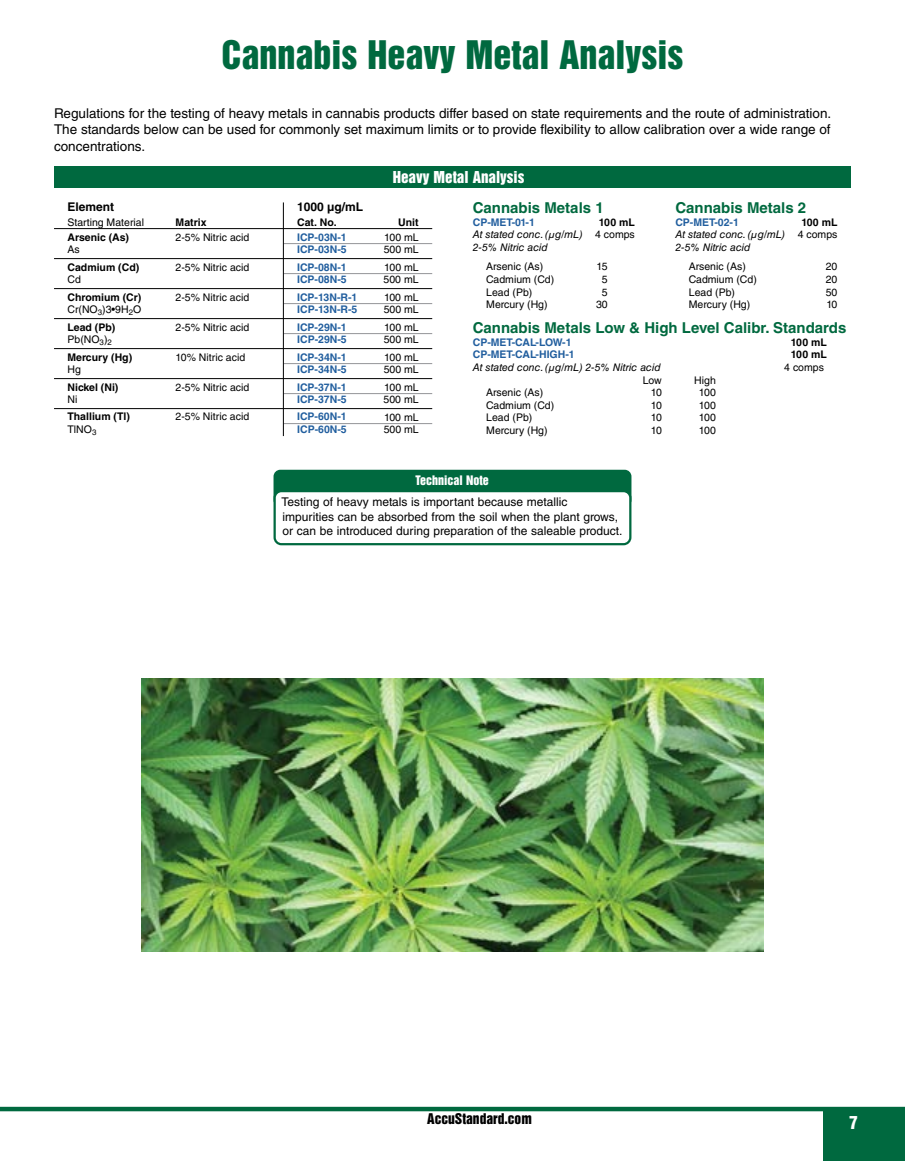
<style>
.page{position:relative;width:905px;height:1161px;background:#fff}
.page>*{position:absolute;margin:0;border:0;box-sizing:border-box;transform-origin:0 0}
.t1{font:36px "Helvetica Inserat LT Std";color:#00693f}
.t2{font:16.5px "Helvetica Inserat LT Std";color:#fff}
.t3{font:700 15px "Helvetica LT Std";color:#00693f}
.t4{font:15px "Helvetica Inserat LT Std";color:#fff}
.t5{font:13.5px/16.2px "Helvetica LT Std";color:#000;text-align:justify}
.t6{font:13.5px "Helvetica Inserat LT Std";color:#000}
.t7{font:12px/14.4px "Helvetica LT Std";color:#000}
.t8{font:700 12px "Helvetica LT Std";color:#000}
.t9{font:12px "Helvetica Inserat LT Std";color:#fff}
.t10{font:10.5px "Helvetica LT Std";color:#000}
.t11{font:700 10.5px "Helvetica LT Std";color:#215e9e}
.t12{font:italic 10.5px/12.6px "Helvetica LT Std";color:#000;text-align:justify}
.t13{font:700 10.5px "Helvetica LT Std";color:#000}
.s1{font-weight:700;font-style:normal}
.s2{font-style:normal}
</style>
<div class="page">
<hr style="left:0;top:1107px;width:904px;height:4px;background:#00693f">
<hr style="left:0;top:1107px;width:1px;height:54px;background:#00693f">
<div style="left:824px;top:1107px;width:80px;height:54px;background:#00693f"></div>
<hr style="left:54px;top:228px;width:378px;height:1px;background:#000">
<hr style="left:284px;top:243px;width:148px;height:1px;background:#939598">
<hr style="left:54px;top:258px;width:378px;height:1px;background:#000">
<hr style="left:284px;top:273px;width:148px;height:1px;background:#939598">
<hr style="left:54px;top:288px;width:378px;height:1px;background:#000">
<hr style="left:284px;top:303px;width:148px;height:1px;background:#939598">
<hr style="left:54px;top:318px;width:378px;height:1px;background:#000">
<hr style="left:284px;top:333px;width:148px;height:1px;background:#939598">
<hr style="left:54px;top:348px;width:378px;height:1px;background:#000">
<hr style="left:284px;top:363px;width:148px;height:1px;background:#939598">
<hr style="left:54px;top:378px;width:378px;height:1px;background:#000">
<hr style="left:284px;top:393px;width:148px;height:1px;background:#939598">
<hr style="left:54px;top:408px;width:378px;height:1px;background:#000">
<hr style="left:284px;top:423px;width:148px;height:1px;background:#939598">
<hr style="left:283px;top:202px;width:1px;height:234px;background:#000">
<div style="left:54px;top:166px;width:796px;height:22px;background:#00693f"></div>
<div style="left:273px;top:470px;width:358px;height:37px;background:#00693f;border-radius:7px"></div>
<div style="left:274px;top:491px;width:356px;height:53px;background:#fff;border-radius:7px"></div>
<div style="left:273px;top:490px;width:358px;height:55px;border:2px solid #00693f;border-radius:7px"></div>
<img style="left:142px;top:679px;width:621px;height:273px">
<h1 class="t1" style="left:221px;top:34px;width:463px">Cannabis Heavy Metal Analysis</h1>
<p class="t5" style="left:54px;top:105px;width:778px">Regulations for the testing of heavy metals in cannabis products differ based on state requirements and the route of administration.<br>The standards below can be used for commonly set maximum limits or to provide flexibility to allow calibration over a wide range of concentrations.</p>
<h3 class="t4" style="left:393px;top:168px;width:133px">Heavy Metal Analysis</h3>
<h3 class="t3" style="left:472px;top:199px;width:132px">Cannabis Metals 1</h3>
<p class="t11" style="left:472px;top:216px;width:64px">CP-MET-01-1</p>
<h3 class="t3" style="left:675px;top:199px;width:132px">Cannabis Metals 2</h3>
<p class="t11" style="left:675px;top:216px;width:65px">CP-MET-02-1</p>
<p class="t8" style="left:68px;top:200px;width:48px">Element</p>
<p class="t8" style="left:297px;top:200px;width:68px">1000 µg/mL</p>
<p class="t10" style="left:68px;top:216px;width:78px">Starting Material</p>
<p class="t13" style="left:176px;top:216px;width:32px">Matrix</p>
<p class="t13" style="left:297px;top:216px;width:41px">Cat. No.</p>
<p class="t13" style="left:398px;top:216px;width:22px">Unit</p>
<p class="t13" style="left:67px;top:231px;width:63px">Arsenic (As)</p>
<p class="t10" style="left:175px;top:231px;width:75px">2-5% Nitric acid</p>
<p class="t11" style="left:297px;top:231px;width:51px">ICP-03N-1</p>
<p class="t10" style="left:384px;top:231px;width:36px">100 mL</p>
<p class="t10" style="left:67px;top:243px;width:14px">As</p>
<p class="t11" style="left:297px;top:243px;width:51px">ICP-03N-5</p>
<p class="t10" style="left:383px;top:243px;width:37px">500 mL</p>
<p class="t13" style="left:67px;top:261px;width:73px">Cadmium (Cd)</p>
<p class="t10" style="left:175px;top:261px;width:75px">2-5% Nitric acid</p>
<p class="t11" style="left:297px;top:261px;width:51px">ICP-08N-1</p>
<p class="t10" style="left:384px;top:261px;width:36px">100 mL</p>
<p class="t10" style="left:67px;top:273px;width:15px">Cd</p>
<p class="t11" style="left:297px;top:273px;width:51px">ICP-08N-5</p>
<p class="t10" style="left:383px;top:273px;width:37px">500 mL</p>
<p class="t13" style="left:67px;top:291px;width:75px">Chromium (Cr)</p>
<p class="t10" style="left:175px;top:291px;width:75px">2-5% Nitric acid</p>
<p class="t11" style="left:297px;top:291px;width:62px">ICP-13N-R-1</p>
<p class="t10" style="left:384px;top:291px;width:36px">100 mL</p>
<p class="t10" style="left:67px;top:303px;width:75px">Cr(NO<sub>3</sub>)3•9H<sub>2</sub>O</p>
<p class="t11" style="left:297px;top:303px;width:62px">ICP-13N-R-5</p>
<p class="t10" style="left:383px;top:303px;width:37px">500 mL</p>
<p class="t13" style="left:67px;top:321px;width:49px">Lead (Pb)</p>
<p class="t10" style="left:175px;top:321px;width:75px">2-5% Nitric acid</p>
<p class="t11" style="left:297px;top:321px;width:51px">ICP-29N-1</p>
<p class="t10" style="left:384px;top:321px;width:36px">100 mL</p>
<p class="t10" style="left:67px;top:333px;width:46px">Pb(NO<sub>3</sub>)<sub>2</sub></p>
<p class="t11" style="left:297px;top:333px;width:51px">ICP-29N-5</p>
<p class="t10" style="left:383px;top:333px;width:37px">500 mL</p>
<p class="t13" style="left:67px;top:351px;width:66px">Mercury (Hg)</p>
<p class="t10" style="left:175px;top:351px;width:71px">10% Nitric acid</p>
<p class="t11" style="left:297px;top:351px;width:51px">ICP-34N-1</p>
<p class="t10" style="left:384px;top:351px;width:36px">100 mL</p>
<p class="t10" style="left:67px;top:363px;width:15px">Hg</p>
<p class="t11" style="left:297px;top:363px;width:51px">ICP-34N-5</p>
<p class="t10" style="left:383px;top:363px;width:37px">500 mL</p>
<p class="t13" style="left:67px;top:381px;width:52px">Nickel (Ni)</p>
<p class="t10" style="left:175px;top:381px;width:75px">2-5% Nitric acid</p>
<p class="t11" style="left:297px;top:381px;width:51px">ICP-37N-1</p>
<p class="t10" style="left:384px;top:381px;width:36px">100 mL</p>
<p class="t10" style="left:67px;top:393px;width:11px">Ni</p>
<p class="t11" style="left:297px;top:393px;width:51px">ICP-37N-5</p>
<p class="t10" style="left:383px;top:393px;width:37px">500 mL</p>
<p class="t13" style="left:67px;top:409px;width:64px">Thallium (Tl)</p>
<p class="t10" style="left:175px;top:410px;width:75px">2-5% Nitric acid</p>
<p class="t11" style="left:297px;top:409px;width:51px">ICP-60N-1</p>
<p class="t10" style="left:384px;top:411px;width:36px">100 mL</p>
<p class="t10" style="left:67px;top:423px;width:30px">TlNO<sub>3</sub></p>
<p class="t11" style="left:297px;top:423px;width:51px">ICP-60N-5</p>
<p class="t10" style="left:383px;top:423px;width:37px">500 mL</p>
<p class="t12" style="left:472px;top:216px;width:164px;text-indent:126px"><span class="s1">100 mL </span>At stated conc. (µg/mL) <span class="s2">4 comps </span>2-5% Nitric acid</p>
<p class="t10" style="left:486px;top:261px;width:58px">Arsenic (As)</p>
<p class="t10" style="left:596px;top:261px;width:13px">15</p>
<p class="t10" style="left:486px;top:273px;width:69px">Cadmium (Cd)</p>
<p class="t10" style="left:602px;top:273px;width:7px">5</p>
<p class="t10" style="left:486px;top:286px;width:48px">Lead (Pb)</p>
<p class="t10" style="left:602px;top:286px;width:7px">5</p>
<p class="t10" style="left:486px;top:298px;width:63px">Mercury (Hg)</p>
<p class="t10" style="left:596px;top:298px;width:13px">30</p>
<p class="t12" style="left:675px;top:216px;width:164px;text-indent:126px"><span class="s1">100 mL </span>At stated conc. (µg/mL) <span class="s2">4 comps </span>2-5% Nitric acid</p>
<p class="t10" style="left:689px;top:261px;width:58px">Arsenic (As)</p>
<p class="t10" style="left:825px;top:261px;width:13px">20</p>
<p class="t10" style="left:689px;top:273px;width:69px">Cadmium (Cd)</p>
<p class="t10" style="left:825px;top:273px;width:13px">20</p>
<p class="t10" style="left:689px;top:286px;width:48px">Lead (Pb)</p>
<p class="t10" style="left:825px;top:286px;width:13px">50</p>
<p class="t10" style="left:689px;top:298px;width:63px">Mercury (Hg)</p>
<p class="t10" style="left:826px;top:298px;width:13px">10</p>
<h3 class="t3" style="left:473px;top:319px;width:375px">Cannabis Metals Low &amp; High Level Calibr. Standards</h3>
<p class="t11" style="left:472px;top:336px;width:100px">CP-MET-CAL-LOW-1</p>
<p class="t13" style="left:790px;top:336px;width:38px">100 mL</p>
<p class="t11" style="left:472px;top:348px;width:103px">CP-MET-CAL-HIGH-1</p>
<p class="t13" style="left:790px;top:348px;width:38px">100 mL</p>
<p class="t12" style="left:472px;top:361px;width:189px">At stated conc. (µg/mL) 2-5% Nitric acid</p>
<p class="t10" style="left:784px;top:361px;width:41px">4 comps</p>
<p class="t10" style="left:642px;top:374px;width:21px">Low</p>
<p class="t10" style="left:694px;top:374px;width:23px">High</p>
<p class="t10" style="left:486px;top:386px;width:58px">Arsenic (As)</p>
<p class="t10" style="left:650px;top:386px;width:13px">10</p>
<p class="t10" style="left:699px;top:386px;width:18px">100</p>
<p class="t10" style="left:486px;top:399px;width:69px">Cadmium (Cd)</p>
<p class="t10" style="left:650px;top:399px;width:13px">10</p>
<p class="t10" style="left:699px;top:399px;width:18px">100</p>
<p class="t10" style="left:486px;top:412px;width:48px">Lead (Pb)</p>
<p class="t10" style="left:650px;top:412px;width:13px">10</p>
<p class="t10" style="left:699px;top:412px;width:18px">100</p>
<p class="t10" style="left:486px;top:424px;width:63px">Mercury (Hg)</p>
<p class="t10" style="left:650px;top:424px;width:13px">10</p>
<p class="t10" style="left:699px;top:424px;width:18px">100</p>
<p class="t9" style="left:415px;top:473px;width:75px">Technical Note</p>
<p class="t7" style="left:281px;top:495px;width:342px">Testing of heavy metals is important because metallic<br>impurities can be absorbed from the soil when the plant grows, or can be introduced during preparation of the saleable product.</p>
<p class="t6" style="left:427px;top:1110px;width:106px">AccuStandard.com</p>
<h2 class="t2" style="left:849px;top:1113px;width:10px">7</h2>
</div>
